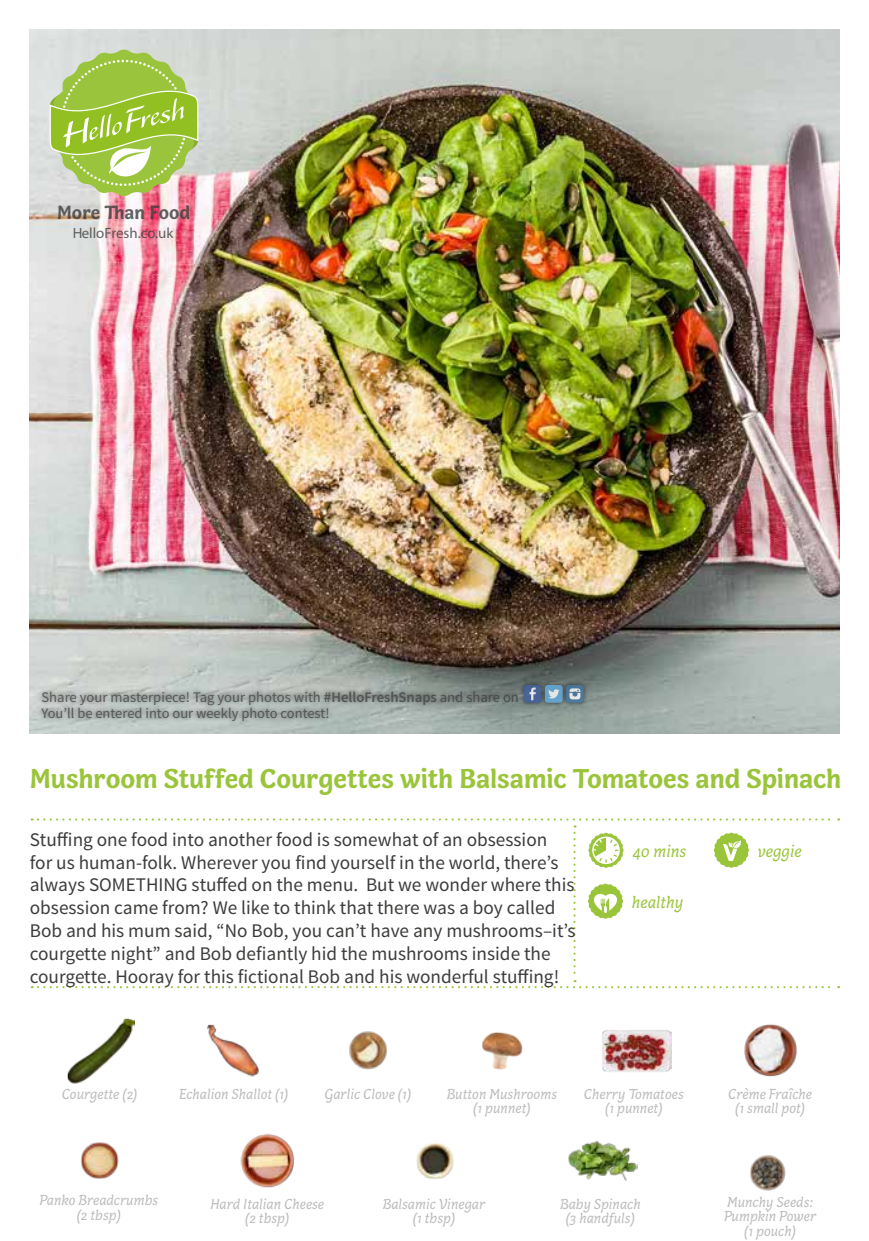
<style>
.page{position:relative;width:869px;height:1241px;background:#fff}
.page>*{position:absolute;margin:0;border:0;box-sizing:border-box;transform-origin:0 0}
.t1{font:700 28px "Capucine Basic";letter-spacing:-.005em;color:#9ac43a}
.t2{font:700 19.6px "Capucine Basic";color:#3c3c3b}
.t3{font:19.25px/22.8px "Source Sans Pro";color:#3c3c3b}
.t4{font:italic 17.5px "Capucine Basic";color:#9ac43a}
.t5{font:italic 14.88px/14.5px "Capucine Basic";color:#bcbcbc;text-align:center}
.t6{font:14.88px "Myriad Pro";color:#3c3c3b}
.t7{font:14.53px/16.4px "Source Sans Pro";color:#3c3c3b}
.s1{font-weight:600}
</style>
<div class="page">
<img style="left:30px;top:30px;width:808px;height:703px">
<div style="left:37px;top:679px;width:552px;height:46px;background:#000;opacity:.75"></div>
<svg style="left:523px;top:685px;width:18px;height:17px"></svg>
<svg style="left:529px;top:687px;width:6px;height:13px"></svg>
<svg style="left:566px;top:685px;width:17px;height:17px"></svg>
<svg style="left:569px;top:688px;width:11px;height:11px"></svg>
<div style="left:544px;top:685px;width:18px;height:17px;background:#63a2cb;border-radius:3px"></div>
<svg style="left:548px;top:689px;width:11px;height:9px"></svg>
<svg style="left:50px;top:50px;width:148px;height:146px;background:#b2cc6d"></svg>
<img style="left:67px;top:1018px;width:68px;height:66px">
<img style="left:207px;top:1024px;width:52px;height:53px">
<img style="left:349px;top:1031px;width:38px;height:39px">
<img style="left:482px;top:1032px;width:41px;height:38px">
<img style="left:601px;top:1030px;width:69px;height:42px">
<svg style="left:32px;top:818px;width:806px;height:170px"></svg>
<img style="left:744px;top:1024px;width:53px;height:53px">
<img style="left:81px;top:1142px;width:38px;height:37px">
<img style="left:240px;top:1133px;width:54px;height:55px">
<img style="left:416px;top:1143px;width:38px;height:36px">
<img style="left:568px;top:1140px;width:69px;height:41px">
<img style="left:750px;top:1155px;width:36px;height:36px">
<p class="t2" style="left:57px;top:198px;width:135px">More Than Food</p>
<p class="t6" style="left:72px;top:224px;width:103px">HelloFresh.co.uk</p>
<p class="t7" style="left:41px;top:688px;width:478px">Share your masterpiece! Tag your photos with <span class="s1">#HelloFreshSnaps</span> and share on<br>You’ll be entered into our weekly photo contest!</p>
<h1 class="t1" style="left:30px;top:757px;width:812px">Mushroom Stuffed Courgettes with Balsamic Tomatoes and Spinach</h1>
<p class="t3" style="left:30px;top:828px;width:547px">Stuffing one food into another food is somewhat of an obsession<br>for us human-folk. Wherever you find yourself in the world, there’s always SOMETHING stuffed on the menu. But we wonder where this obsession came from? We like to think that there was a boy called Bob and his mum said, “No Bob, you can’t have any mushrooms–it’s courgette night” and Bob defiantly hid the mushrooms inside the courgette. Hooray for this fictional Bob and his wonderful stuffing!</p>
<p class="t4" style="left:632px;top:838px;width:56px">40 mins</p>
<p class="t4" style="left:757px;top:838px;width:46px">veggie</p>
<p class="t4" style="left:631px;top:889px;width:53px">healthy</p>
<p class="t5" style="left:62px;top:1087px;width:77px">Courgette (2)</p>
<p class="t5" style="left:179px;top:1087px;width:111px">Echalion Shallot (1)</p>
<p class="t5" style="left:324px;top:1087px;width:88px">Garlic Clove (1)</p>
<p class="t5" style="left:446px;top:1087px;width:112px">Button Mushrooms (1 punnet)</p>
<p class="t5" style="left:583px;top:1087px;width:101px">Cherry Tomatoes (1 punnet)</p>
<p class="t5" style="left:727px;top:1087px;width:85px">Crème Fraîche (1 small pot)</p>
<p class="t5" style="left:39px;top:1193px;width:120px">Panko Breadcrumbs (2 tbsp)</p>
<p class="t5" style="left:210px;top:1197px;width:115px">Hard Italian Cheese (2 tbsp)</p>
<p class="t5" style="left:382px;top:1197px;width:104px">Balsamic Vinegar (1 tbsp)</p>
<p class="t5" style="left:560px;top:1197px;width:82px">Baby Spinach (3 handfuls)</p>
<p class="t5" style="left:723px;top:1195px;width:94px">Munchy Seeds:<br>Pumpkin Power (1 pouch)</p>
</div>
